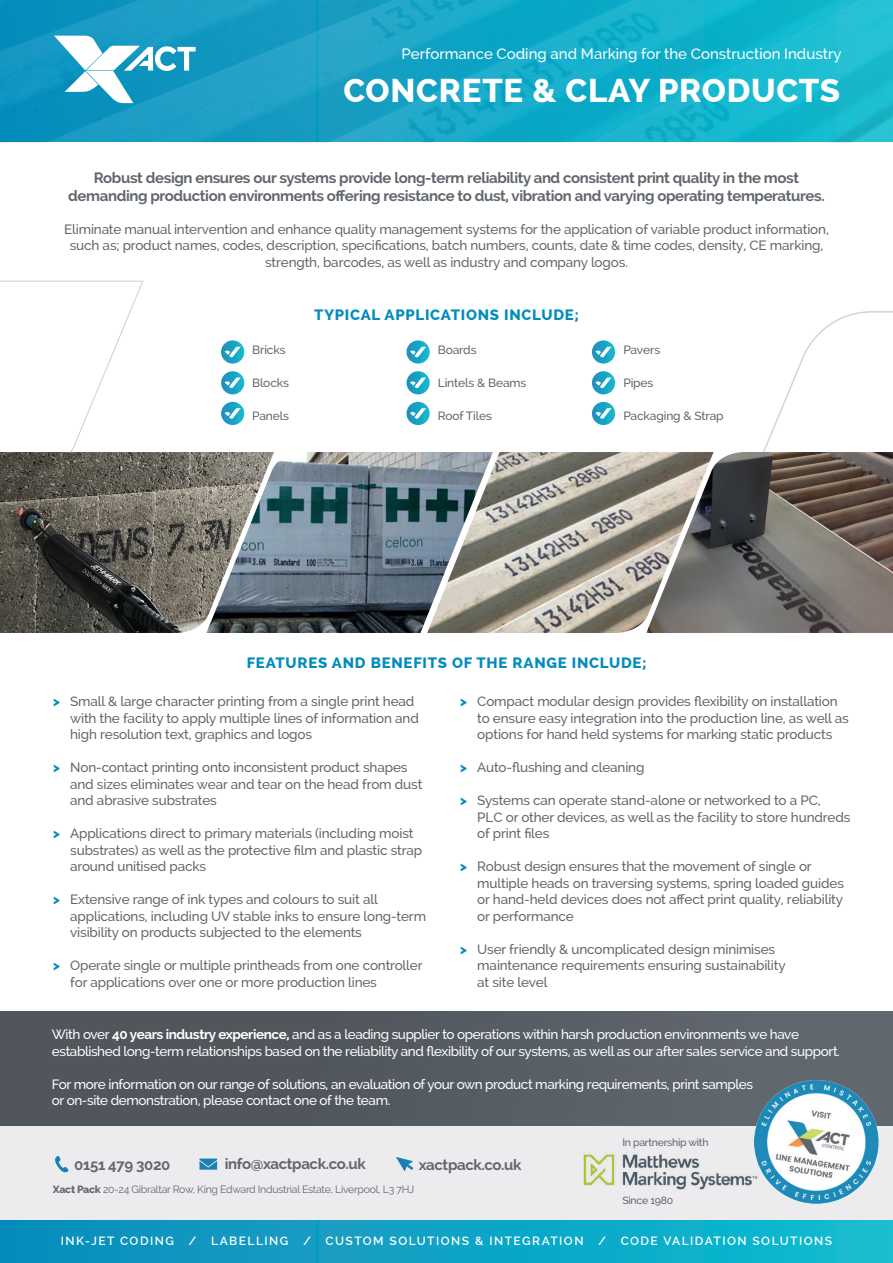
<style>
.page{position:relative;width:893px;height:1263px;background:#fff}
.page>*{position:absolute;margin:0;border:0;box-sizing:border-box;transform-origin:0 0}
.t1{font:800 33px "Raleway";letter-spacing:.02em;color:#fff}
.t2{font:700 15px "Raleway";letter-spacing:-.025em;color:#61676e}
.t3{font:800 15px "Raleway";letter-spacing:.05em;color:#038cbb}
.t4{font:500 15px "Raleway";color:#fff}
.t5{font:500 13.5px "Raleway";letter-spacing:-.01em;color:#61676e}
.t6{font:500 13.5px "Raleway";letter-spacing:-.03em;color:#fff}
.t7{font:600 12px "Raleway";letter-spacing:.12em;color:#fff}
.t8{font:500 12px "Raleway";letter-spacing:-.01em;color:#61676e}
.t9{font:10.5px "Raleway";letter-spacing:-.025em;color:#61676e}
.t10{font:500 10.5px "Raleway";letter-spacing:-.025em;color:#61676e}
.s1{font-weight:800;color:#038cbb}
.s2{font-weight:700}
.s3{font-weight:800}
</style>
<div class="page">
<div style="left:0;top:1218px;width:893px;height:45px;background:linear-gradient(to right,#0d8cbb,#11bcd0)"></div>
<div style="left:0;top:1124px;width:893px;height:95px;background:#ececee"></div>
<img style="left:583px;top:1150px;width:172px;height:40px">
<svg style="left:55px;top:1156px;width:14px;height:16px"></svg>
<svg style="left:199px;top:1158px;width:18px;height:11px"></svg>
<svg style="left:396px;top:1157px;width:17px;height:14px"></svg>
<svg style="left:0;top:281px;width:144px;height:171px"></svg>
<img style="left:0;top:0;width:893px;height:142px">
<svg style="left:54px;top:36px;width:142px;height:67px"></svg>
<svg style="left:763px;top:311px;width:130px;height:141px"></svg>
<div style="left:0;top:1011px;width:893px;height:114px;background:linear-gradient(to right,#4b5257,#62686f)"></div>
<img style="left:274px;top:452px;width:153px;height:181px">
<img style="left:427px;top:452px;width:219px;height:181px">
<img style="left:646px;top:452px;width:247px;height:181px">
<img style="left:0;top:452px;width:274px;height:181px">
<img style="left:755px;top:1080px;width:123px;height:124px">
<svg style="left:221px;top:340px;width:23px;height:24px"></svg>
<svg style="left:225px;top:347px;width:16px;height:11px"></svg>
<svg style="left:221px;top:371px;width:23px;height:23px"></svg>
<svg style="left:225px;top:377px;width:16px;height:11px"></svg>
<svg style="left:406px;top:340px;width:24px;height:24px"></svg>
<svg style="left:410px;top:347px;width:16px;height:11px"></svg>
<svg style="left:406px;top:371px;width:24px;height:23px"></svg>
<svg style="left:410px;top:377px;width:16px;height:11px"></svg>
<svg style="left:592px;top:340px;width:23px;height:24px"></svg>
<svg style="left:595px;top:347px;width:17px;height:11px"></svg>
<svg style="left:592px;top:371px;width:23px;height:23px"></svg>
<svg style="left:595px;top:377px;width:17px;height:11px"></svg>
<svg style="left:221px;top:402px;width:23px;height:23px"></svg>
<svg style="left:225px;top:408px;width:16px;height:11px"></svg>
<svg style="left:406px;top:402px;width:24px;height:23px"></svg>
<svg style="left:410px;top:408px;width:16px;height:11px"></svg>
<svg style="left:592px;top:402px;width:23px;height:23px"></svg>
<svg style="left:595px;top:408px;width:17px;height:11px"></svg>
<p class="t4" style="left:401px;top:45px;width:442px">Performance Coding and Marking for the Construction Industry</p>
<p class="t1" style="left:343px;top:72px;width:498px">CONCRETE &amp; CLAY PRODUCTS</p>
<p class="t2" style="left:94px;top:169px;width:707px">Robust design ensures our systems provide long-term reliability and consistent print quality in the most</p>
<p class="t2" style="left:68px;top:187px;width:758px">demanding production environments offering resistance to dust, vibration and varying operating temperatures.</p>
<p class="t5" style="left:64px;top:221px;width:766px">Eliminate manual intervention and enhance quality management systems for the application of variable product information,</p>
<p class="t5" style="left:70px;top:238px;width:755px">such as; product names, codes, description, specifications, batch numbers, counts, date &amp; time codes, density, CE marking,</p>
<p class="t5" style="left:265px;top:254px;width:364px">strength, barcodes, as well as industry and company logos.</p>
<p class="t8" style="left:252px;top:343px;width:35px">Bricks</p>
<p class="t8" style="left:252px;top:376px;width:38px">Blocks</p>
<p class="t8" style="left:252px;top:409px;width:38px">Panels</p>
<p class="t3" style="left:314px;top:307px;width:266px">TYPICAL APPLICATIONS INCLUDE;</p>
<p class="t8" style="left:438px;top:343px;width:40px">Boards</p>
<p class="t8" style="left:438px;top:376px;width:90px">Lintels &amp; Beams</p>
<p class="t8" style="left:438px;top:409px;width:56px">Roof Tiles</p>
<p class="t8" style="left:623px;top:343px;width:38px">Pavers</p>
<p class="t8" style="left:623px;top:376px;width:32px">Pipes</p>
<p class="t8" style="left:623px;top:409px;width:102px">Packaging &amp; Strap</p>
<p class="t3" style="left:247px;top:654px;width:401px">FEATURES AND BENEFITS OF THE RANGE INCLUDE;</p>
<p class="t5" style="left:53px;top:694px;width:363px"><span class="s1">&gt;</span> Small &amp; large character printing from a single print head</p>
<p class="t5" style="left:70px;top:710px;width:350px">with the facility to apply multiple lines of information and</p>
<p class="t5" style="left:70px;top:727px;width:243px">high resolution text, graphics and logos</p>
<p class="t5" style="left:53px;top:760px;width:356px"><span class="s1">&gt;</span> Non-contact printing onto inconsistent product shapes</p>
<p class="t5" style="left:70px;top:776px;width:354px">and sizes eliminates wear and tear on the head from dust</p>
<p class="t5" style="left:70px;top:793px;width:148px">and abrasive substrates</p>
<p class="t5" style="left:53px;top:826px;width:362px"><span class="s1">&gt;</span> Applications direct to primary materials (including moist</p>
<p class="t5" style="left:70px;top:842px;width:353px">substrates) as well as the protective film and plastic strap</p>
<p class="t5" style="left:70px;top:859px;width:138px">around unitised packs</p>
<p class="t5" style="left:53px;top:892px;width:326px"><span class="s1">&gt;</span> Extensive range of ink types and colours to suit all</p>
<p class="t5" style="left:70px;top:908px;width:357px">applications, including UV stable inks to ensure long-term</p>
<p class="t5" style="left:70px;top:925px;width:293px">visibility on products subjected to the elements</p>
<p class="t5" style="left:53px;top:958px;width:371px"><span class="s1">&gt;</span> Operate single or multiple printheads from one controller</p>
<p class="t5" style="left:70px;top:974px;width:308px">for applications over one or more production lines</p>
<p class="t5" style="left:460px;top:694px;width:379px"><span class="s1">&gt;</span> Compact modular design provides flexibility on installation</p>
<p class="t5" style="left:477px;top:710px;width:373px">to ensure easy integration into the production line, as well as</p>
<p class="t5" style="left:477px;top:727px;width:357px">options for hand held systems for marking static products</p>
<p class="t5" style="left:460px;top:760px;width:186px"><span class="s1">&gt;</span> Auto-flushing and cleaning</p>
<p class="t5" style="left:460px;top:793px;width:362px"><span class="s1">&gt;</span> Systems can operate stand-alone or networked to a PC,</p>
<p class="t5" style="left:477px;top:809px;width:375px">PLC or other devices, as well as the facility to store hundreds</p>
<p class="t5" style="left:477px;top:826px;width:74px">of print files</p>
<p class="t5" style="left:460px;top:859px;width:353px"><span class="s1">&gt;</span> Robust design ensures that the movement of single or</p>
<p class="t5" style="left:477px;top:875px;width:368px">multiple heads on traversing systems, spring loaded guides</p>
<p class="t5" style="left:477px;top:892px;width:367px">or hand-held devices does not affect print quality, reliability</p>
<p class="t5" style="left:477px;top:908px;width:98px">or performance</p>
<p class="t5" style="left:460px;top:941px;width:316px"><span class="s1">&gt;</span> User friendly &amp; uncomplicated design minimises</p>
<p class="t5" style="left:477px;top:958px;width:310px">maintenance requirements ensuring sustainability</p>
<p class="t5" style="left:477px;top:974px;width:72px">at site level</p>
<p class="t6" style="left:52px;top:1026px;width:749px">With over <span class="s2">40 years industry experience,</span> and as a leading supplier to operations within harsh production environments we have</p>
<p class="t6" style="left:52px;top:1043px;width:790px">established long-term relationships based on the reliability and flexibility of our systems, as well as our after sales service and support.</p>
<p class="t6" style="left:52px;top:1076px;width:703px">For more information on our range of solutions, an evaluation of your own product marking requirements, print samples</p>
<p class="t6" style="left:52px;top:1092px;width:340px">or on-site demonstration, please contact one of the team.</p>
<p class="t2" style="left:74px;top:1156px;width:98px">0151 479 3020</p>
<p class="t2" style="left:225px;top:1155px;width:142px">info@xactpack.co.uk</p>
<p class="t2" style="left:419px;top:1156px;width:104px">xactpack.co.uk</p>
<p class="t9" style="left:53px;top:1183px;width:363px"><span class="s3">Xact Pack</span> 20-24 Gibraltar Row, King Edward Industrial Estate, Liverpool, L3 7HJ</p>
<p class="t10" style="left:622px;top:1136px;width:88px">In partnership with</p>
<p class="t10" style="left:622px;top:1194px;width:52px">Since 1980</p>
<p class="t7" style="left:61px;top:1233px;width:773px">INK-JET CODING / LABELLING / CUSTOM SOLUTIONS &amp; INTEGRATION / CODE VALIDATION SOLUTIONS</p>
</div>
